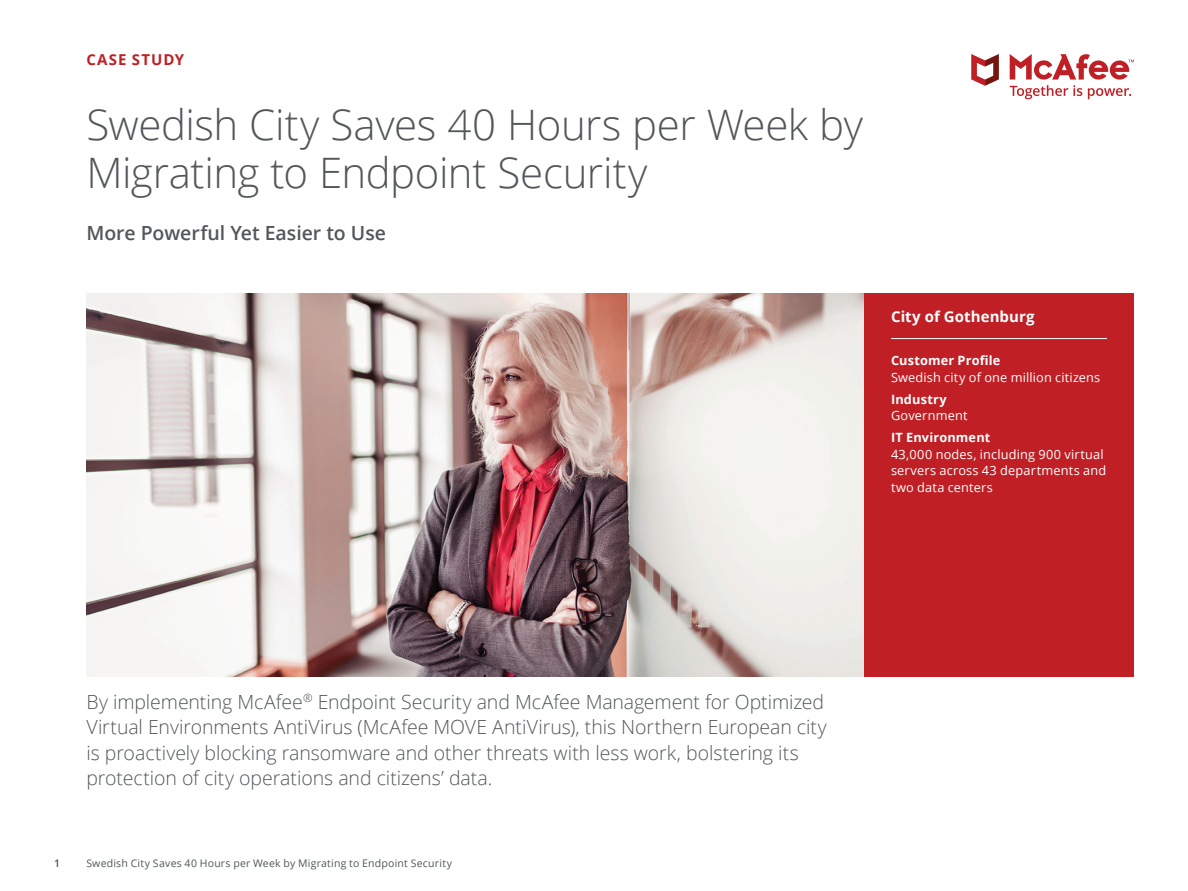
<style>
.page{position:relative;width:1188px;height:891px;background:#fff}
.page>*{position:absolute;margin:0;border:0;box-sizing:border-box;transform-origin:0 0}
.t1{font:300 42px/48px "Open Sans";letter-spacing:-.01em;color:#53565a}
.t2{font:300 19.5px/25.5px "Open Sans";letter-spacing:-.005em;color:#53565a}
.t3{font:600 19.5px "Open Sans";letter-spacing:-.005em;color:#53565a}
.t4{font:700 15px "Open Sans";letter-spacing:.005em;color:#fff}
.t5{font:700 15px "Open Sans";letter-spacing:.065em;color:#c02025}
.t6{font:12.75px/16.5px "Open Sans";letter-spacing:.015em;color:#fff}
.t7{font:700 12.75px "Open Sans";letter-spacing:.015em;color:#fff}
.t8{font:10.5px "Open Sans";letter-spacing:.02em;color:#53565a}
.t9{font:600 10.5px "Open Sans";color:#53565a}
</style>
<div class="page">
<div style="left:864px;top:293px;width:270px;height:384px;background:#c02025"></div>
<img style="left:86px;top:293px;width:778px;height:384px">
<svg style="left:971px;top:54px;width:28px;height:32px"></svg>
<svg style="left:1010px;top:54px;width:124px;height:45px"></svg>
<hr style="left:891px;top:338px;width:216px;height:1px;background:#fff">
<p class="t5" style="left:86px;top:49px;width:99px">CASE STUDY</p>
<h1 class="t1" style="left:86px;top:100px;width:778px">Swedish City Saves 40 Hours per Week by<br>Migrating to Endpoint Security</h1>
<p class="t3" style="left:86px;top:220px;width:301px">More Powerful Yet Easier to Use</p>
<p class="t4" style="left:891px;top:306px;width:145px">City of Gothenburg</p>
<p class="t7" style="left:891px;top:352px;width:111px">Customer Profile</p>
<p class="t6" style="left:891px;top:369px;width:211px">Swedish city of one million citizens</p>
<p class="t7" style="left:891px;top:390px;width:57px">Industry</p>
<p class="t6" style="left:891px;top:407px;width:78px">Government</p>
<p class="t7" style="left:891px;top:429px;width:101px">IT Environment</p>
<p class="t6" style="left:891px;top:446px;width:217px">43,000 nodes, including 900 virtual servers across 43 departments and two data centers</p>
<p class="t2" style="left:86px;top:688px;width:742px">By implementing McAfee<sup>®</sup> Endpoint Security and McAfee Management for Optimized Virtual Environments AntiVirus (McAfee MOVE AntiVirus), this Northern European city is proactively blocking ransomware and other threats with less work, bolstering its protection of city operations and citizens’ data.</p>
<p class="t9" style="left:54px;top:856px;width:7px">1</p>
<p class="t8" style="left:86px;top:856px;width:367px">Swedish City Saves 40 Hours per Week by Migrating to Endpoint Security</p>
</div>
